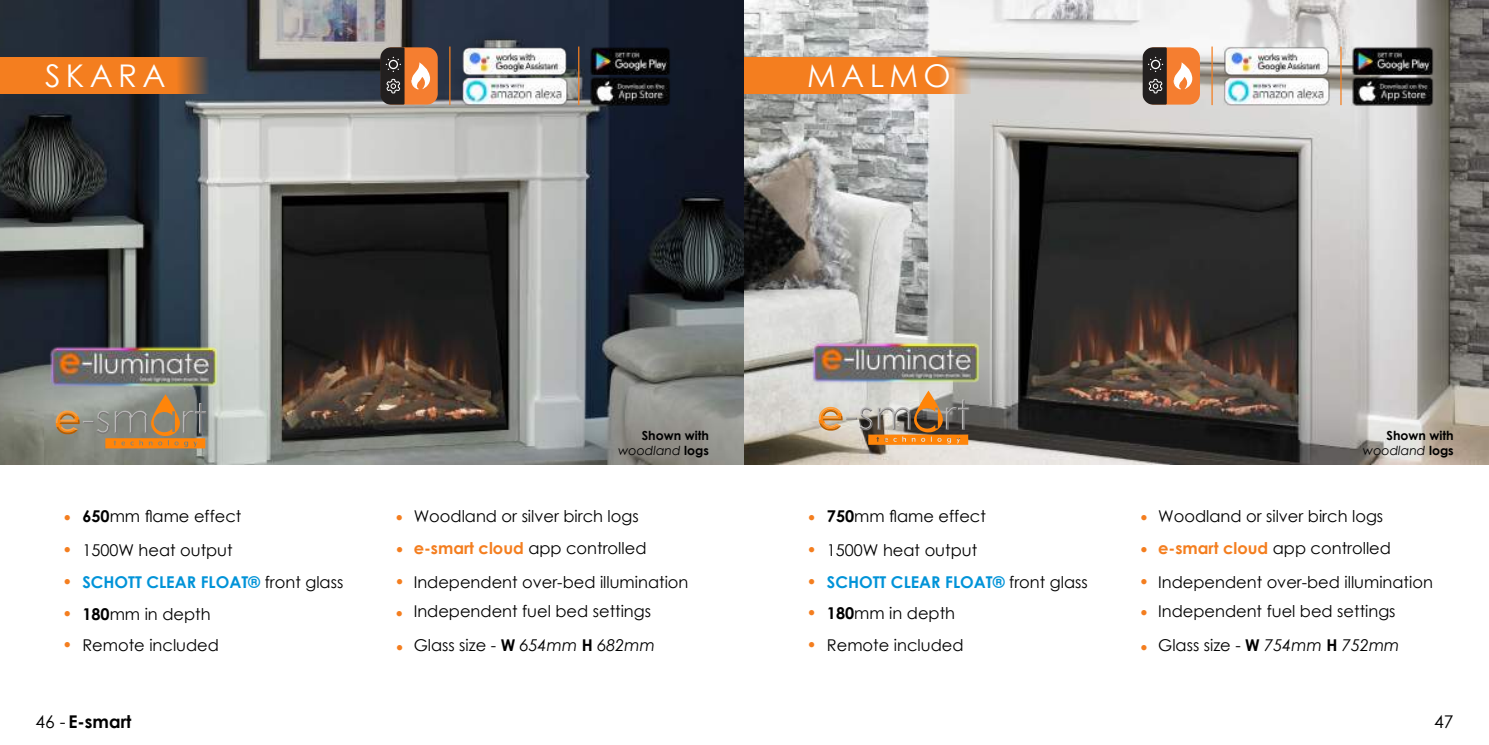
<style>
.page{position:relative;width:1489px;height:745px;background:#fff}
.page>*{position:absolute;margin:0;border:0;box-sizing:border-box;transform-origin:0 0}
.t1{font:31.25px "Century Gothic";letter-spacing:.17em;color:#fff}
.t2{font:20px/34.1px "Minion Pro";color:#f47e1f}
.t3{font:700 17.5px "Century Gothic";color:#000}
.t4{font:17.5px "Century Gothic";color:#000}
.t5{font:16.25px/31.9px "Century Gothic";color:#000}
.t6{font:700 12.5px/15px "Century Gothic";color:#000;text-align:right}
.s1{font-weight:400;font-style:italic}
.s2{font-weight:700}
.s3{font-weight:700;color:#0093d8}
.s4{font-weight:700;color:#f47e1f}
.s5{font-family:"Minion Pro";font-size:20px;color:#f47e1f}
.s6{font-style:italic}
.s7{font-weight:400}
</style>
<div class="page">
<img style="left:0;top:0;width:1488px;height:464px">
<div style="left:0;top:58px;width:209px;height:36px;background:#f47e1f"></div>
<img style="left:461px;top:46px;width:106px;height:59px">
<img style="left:589px;top:76px;width:82px;height:29px">
<img style="left:589px;top:46px;width:82px;height:28px">
<svg style="left:380px;top:47px;width:24px;height:58px"></svg>
<svg style="left:381px;top:47px;width:57px;height:58px;background:#a46944"></svg>
<hr style="left:449px;top:46px;width:1px;height:59px;background:#f47e1f">
<hr style="left:578px;top:46px;width:1px;height:59px;background:#f47e1f">
<div style="left:744px;top:58px;width:227px;height:36px;background:#f47e1f"></div>
<img style="left:1223px;top:46px;width:106px;height:59px">
<img style="left:1351px;top:76px;width:82px;height:29px">
<img style="left:1351px;top:46px;width:82px;height:28px">
<svg style="left:1142px;top:47px;width:57px;height:58px;background:#a66d48"></svg>
<hr style="left:1211px;top:46px;width:1px;height:59px;background:#f47e1f">
<hr style="left:1340px;top:46px;width:1px;height:59px;background:#f47e1f">
<img style="left:810px;top:339px;width:169px;height:45px">
<img style="left:49px;top:342px;width:168px;height:46px">
<svg style="left:56px;top:394px;width:150px;height:54px;background:#9f8b6f"></svg>
<svg style="left:818px;top:390px;width:151px;height:54px;background:#b89f83"></svg>
<h1 class="t1" style="left:45px;top:54px;width:122px">SKARA</h1>
<h1 class="t1" style="left:807px;top:54px;width:145px">MALMO</h1>
<p class="t6" style="left:618px;top:427px;width:92px">Shown with <span class="s1">woodland</span> logs</p>
<p class="t6" style="left:1362px;top:427px;width:92px">Shown with <span class="s1">woodland</span> logs</p>
<p class="t2" style="left:63px;top:498px;width:9px">•</p>
<p class="t2" style="left:63px;top:530px;width:9px">•</p>
<p class="t2" style="left:63px;top:562px;width:9px">•</p>
<p class="t5" style="left:82px;top:500px;width:160px"><span class="s2">650</span>mm flame effect</p>
<p class="t5" style="left:82px;top:533px;width:262px">1500W heat output<br><span class="s3">SCHOTT CLEAR FLOAT®</span> front glass</p>
<p class="t5" style="left:826px;top:500px;width:160px"><span class="s2">750</span>mm flame effect</p>
<p class="t5" style="left:1158px;top:500px;width:234px">Woodland or silver birch logs <span class="s4">e-smart cloud</span> app controlled</p>
<p class="t5" style="left:413px;top:500px;width:234px">Woodland or silver birch logs <span class="s4">e-smart cloud</span> app controlled</p>
<p class="t2" style="left:1140px;top:498px;width:9px">•</p>
<p class="t2" style="left:807px;top:498px;width:9px">•</p>
<p class="t2" style="left:395px;top:498px;width:9px">•</p>
<p class="t5" style="left:826px;top:533px;width:262px">1500W heat output<br><span class="s3">SCHOTT CLEAR FLOAT®</span> front glass</p>
<p class="t2" style="left:807px;top:530px;width:9px">•</p>
<p class="t2" style="left:1140px;top:530px;width:9px">•</p>
<p class="t2" style="left:395px;top:530px;width:9px">•</p>
<p class="t5" style="left:395px;top:565px;width:294px"><span class="s5">•</span> Independent over-bed illumination</p>
<p class="t5" style="left:1158px;top:565px;width:276px">Independent over-bed illumination</p>
<p class="t2" style="left:1140px;top:561px;width:9px">•</p>
<p class="t2" style="left:807px;top:562px;width:9px">•</p>
<p class="t2" style="left:63px;top:593px;width:9px">•</p>
<p class="t2" style="left:63px;top:625px;width:9px">•</p>
<p class="t5" style="left:82px;top:597px;width:130px"><span class="s2">180</span>mm in depth</p>
<p class="t5" style="left:82px;top:629px;width:138px">Remote included</p>
<p class="t2" style="left:395px;top:593px;width:9px">• •</p>
<p class="t5" style="left:413px;top:595px;width:239px">Independent fuel bed settings</p>
<p class="t5" style="left:413px;top:629px;width:243px">Glass size - <span class="s2">W</span> <span class="s6">654mm</span> <span class="s2">H</span> <span class="s6">682mm</span></p>
<p class="t2" style="left:807px;top:593px;width:9px">•</p>
<p class="t2" style="left:807px;top:625px;width:9px">•</p>
<p class="t5" style="left:826px;top:597px;width:130px"><span class="s2">180</span>mm in depth</p>
<p class="t5" style="left:826px;top:628px;width:138px">Remote included</p>
<p class="t2" style="left:1140px;top:593px;width:9px">• •</p>
<p class="t5" style="left:1158px;top:594px;width:239px">Independent fuel bed settings</p>
<p class="t5" style="left:1158px;top:628px;width:243px">Glass size - <span class="s2">W</span> <span class="s6">754mm</span> <span class="s2">H</span> <span class="s6">752mm</span></p>
<p class="t3" style="left:35px;top:708px;width:98px"><span class="s7">46 -</span> E-smart</p>
<p class="t4" style="left:1433px;top:709px;width:21px">47</p>
</div>
